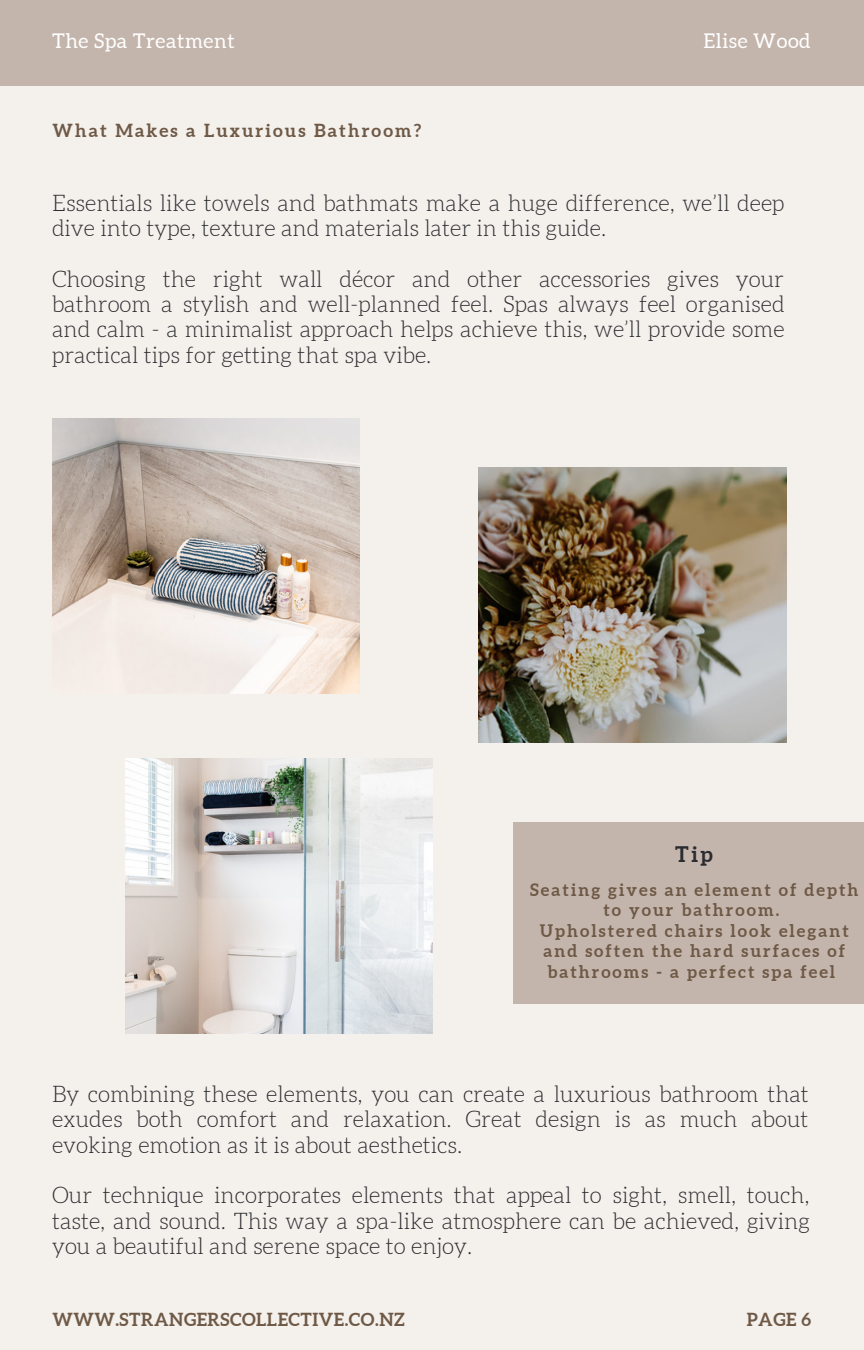
<style>
.page{position:relative;width:864px;height:1350px;background:#f4f0eb}
.page>*{position:absolute;margin:0;border:0;box-sizing:border-box;transform-origin:0 0}
.t1{font:300 22.5px/25.2px "Aleo";color:#2b2c30;text-align:justify}
.t2{font:700 21.6px "Aleo";color:#2b2c30}
.t3{font:20.25px "Aleo";letter-spacing:.03em;color:#fff}
.t4{font:700 18px "Aleo";letter-spacing:.03em;color:#6e5946}
.t5{font:700 18px "Aleo";letter-spacing:.12em;color:#6e5946}
.t6{font:700 17.1px/20.5px "Aleo";letter-spacing:.12em;color:#6e5946;text-align:center}
</style>
<div class="page">
<div style="left:0;top:0;width:864px;height:85px;background:#c4b5ac"></div>
<img style="left:479px;top:467px;width:307px;height:275px">
<img style="left:53px;top:418px;width:307px;height:275px">
<img style="left:126px;top:758px;width:307px;height:275px">
<div style="left:513px;top:822px;width:351px;height:181px;background:#c4b5ac"></div>
<p class="t3" style="left:52px;top:32px;width:184px">The Spa Treatment</p>
<p class="t3" style="left:703px;top:32px;width:109px">Elise Wood</p>
<p class="t5" style="left:53px;top:120px;width:370px">What Makes a Luxurious Bathroom?</p>
<p class="t1" style="left:52px;top:191px;width:734px">Essentials like towels and bathmats make a huge difference, we’ll deep dive into type, texture and materials later in this guide.</p>
<p class="t1" style="left:52px;top:267px;width:734px">Choosing the right wall décor and other accessories gives your bathroom a stylish and well-planned feel. Spas always feel organised and calm - a minimalist approach helps achieve this, we’ll provide some practical tips for getting that spa vibe.</p>
<p class="t2" style="left:675px;top:842px;width:39px">Tip</p>
<p class="t6" style="left:530px;top:879px;width:330px">Seating gives an element of depth to your bathroom.</p>
<p class="t6" style="left:540px;top:920px;width:311px;text-align:left">Upholstered chairs look elegant and soften the hard surfaces of bathrooms - a perfect spa feel</p>
<p class="t1" style="left:52px;top:1083px;width:758px">By combining these elements, you can create a luxurious bathroom that exudes both comfort and relaxation. Great design is as much about evoking emotion as it is about aesthetics.</p>
<p class="t1" style="left:52px;top:1184px;width:760px">Our technique incorporates elements that appeal to sight, smell, touch, taste, and sound. This way a spa-like atmosphere can be achieved, giving you a beautiful and serene space to enjoy.</p>
<p class="t4" style="left:53px;top:1309px;width:354px">WWW.STRANGERSCOLLECTIVE.CO.NZ</p>
<p class="t4" style="left:747px;top:1309px;width:66px">PAGE 6</p>
</div>
